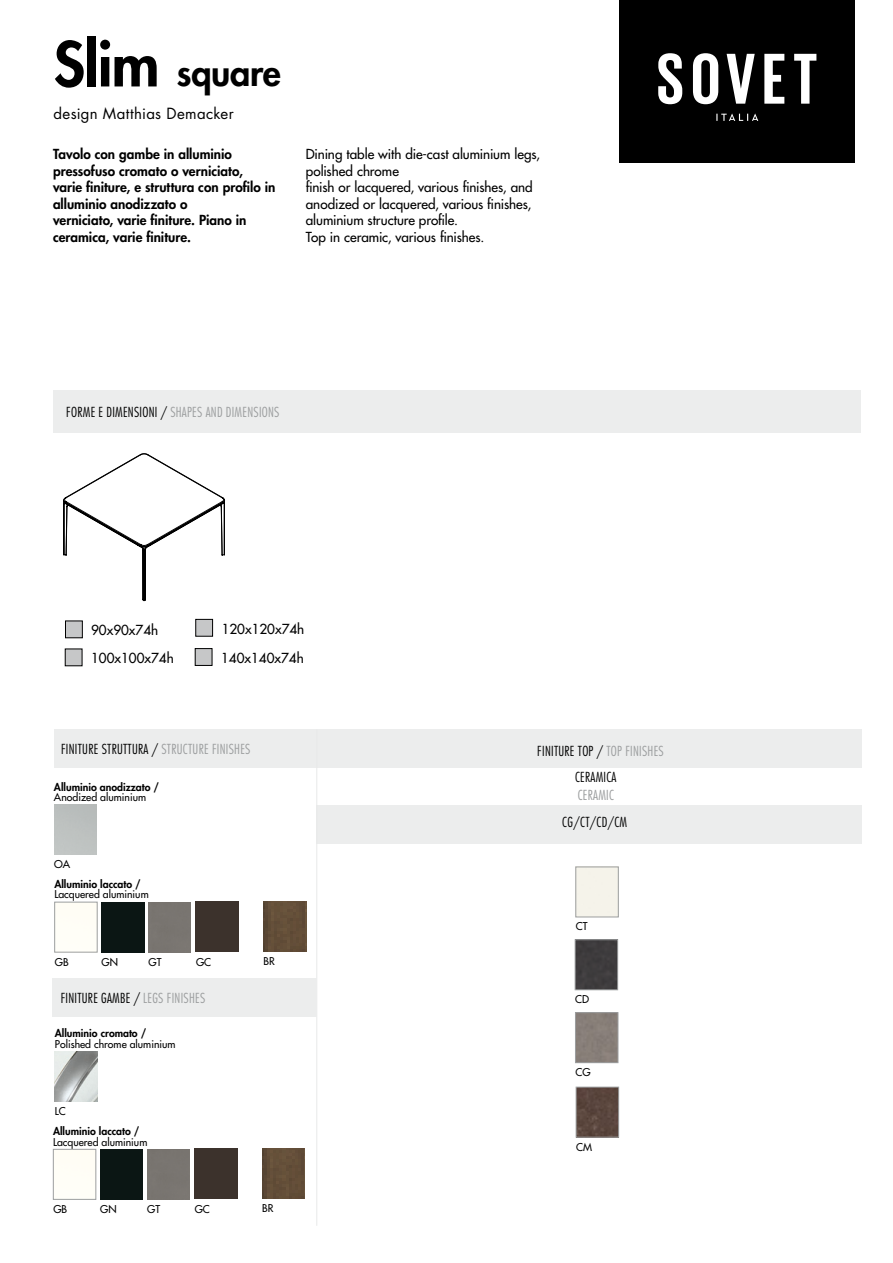
<style>
.page{position:relative;width:893px;height:1263px;background:#fff}
.page>*{position:absolute;margin:0;border:0;box-sizing:border-box;transform-origin:0 0}
.t1{font:800 36px "Futura Std";letter-spacing:-.01em;color:#000}
.t2{font:15px "Futura Std";letter-spacing:.025em;color:#000}
.t3{font:500 13.5px/16.5px "Futura Std";color:#000}
.t4{font:800 13.5px/16.5px "Futura Std";color:#000}
.t5{font:300 condensed 13.5px/26.1px "Futura Std";letter-spacing:.02em;color:#000}
.t6{font:300 condensed 13.5px "Futura Std";letter-spacing:.02em;color:#9c9e9f}
.t7{font:300 condensed 13.5px "Futura Std";letter-spacing:.02em;color:#9a9c9d}
.t8{font:500 10.5px "Futura Std";color:#000}
.t9{font:800 10.5px "Futura Std";color:#000}
.s1{font-size:60px}
.s2{color:#000}
.s3{color:#9c9e9f}
</style>
<div class="page">
<div style="left:620px;top:0;width:235px;height:163px;background:#000"></div>
<svg style="left:716px;top:114px;width:42px;height:7px"></svg>
<svg style="left:658px;top:53px;width:158px;height:51px"></svg>
<div style="left:53px;top:390px;width:808px;height:43px;background:#eceded"></div>
<div style="left:54px;top:729px;width:808px;height:38px;background:#eceded"></div>
<div style="left:316px;top:805px;width:546px;height:38px;background:#eceded"></div>
<svg style="left:63px;top:453px;width:162px;height:148px"></svg>
<div style="left:65px;top:621px;width:17px;height:17px;background:#c6c7c8"></div>
<div style="left:65px;top:621px;width:17px;height:17px;border:1px solid #000"></div>
<div style="left:65px;top:649px;width:17px;height:17px;background:#c6c7c8"></div>
<div style="left:65px;top:649px;width:17px;height:17px;border:1px solid #000"></div>
<div style="left:196px;top:619px;width:17px;height:17px;background:#c6c7c8"></div>
<div style="left:196px;top:619px;width:17px;height:17px;border:1px solid #000"></div>
<div style="left:195px;top:648px;width:17px;height:17px;background:#c6c7c8"></div>
<div style="left:195px;top:648px;width:17px;height:17px;border:1px solid #000"></div>
<hr style="left:316px;top:729px;width:1px;height:497px;background:#e8e9e9">
<div style="left:102px;top:902px;width:42px;height:50px;background:#0b1614"></div>
<div style="left:54px;top:902px;width:43px;height:50px;border:1px solid #9c9e9f"></div>
<div style="left:196px;top:901px;width:42px;height:50px;background:#3c322c"></div>
<img style="left:264px;top:901px;width:42px;height:50px">
<div style="left:52px;top:979px;width:265px;height:38px;background:#eceded"></div>
<img style="left:55px;top:1051px;width:42px;height:50px">
<div style="left:100px;top:1149px;width:43px;height:50px;background:#0b1614"></div>
<div style="left:53px;top:1149px;width:43px;height:50px;border:1px solid #9c9e9f"></div>
<div style="left:195px;top:1149px;width:42px;height:50px;background:#3c322c"></div>
<img style="left:262px;top:1149px;width:43px;height:50px">
<div style="left:575px;top:1012px;width:43px;height:51px;border:1px solid #9c9e9f"></div>
<div style="left:576px;top:867px;width:42px;height:50px;border:1px solid #9c9e9f"></div>
<div style="left:577px;top:941px;width:39px;height:47px;background:#3e3c3d"></div>
<div style="left:575px;top:939px;width:43px;height:51px;border:1px solid #9c9e9f"></div>
<img style="left:578px;top:1089px;width:39px;height:46px">
<div style="left:576px;top:1087px;width:43px;height:50px;border:1px solid #9c9e9f"></div>
<h1 class="t1" style="left:53px;top:50px;width:229px"><span class="s1">Slim</span> square</h1>
<p class="t2" style="left:53px;top:104px;width:182px">design Matthias Demacker</p>
<p class="t4" style="left:53px;top:146px;width:224px">Tavolo con gambe in alluminio pressofuso cromato o verniciato, varie finiture, e struttura con profilo in alluminio anodizzato o<br>verniciato, varie finiture. Piano in ceramica, varie finiture.</p>
<p class="t3" style="left:306px;top:146px;width:236px">Dining table with die-cast aluminium legs, polished chrome<br>finish or lacquered, various finishes, and anodized or lacquered, various finishes, aluminium structure profile.<br>Top in ceramic, various finishes.</p>
<p class="t6" style="left:66px;top:404px;width:215px"><span class="s2">FORME E DIMENSIONI /</span> SHAPES AND DIMENSIONS</p>
<p class="t3" style="left:91px;top:616px;width:84px;line-height:28.2px">90x90x74h<br>100x100x74h</p>
<p class="t3" style="left:221px;top:614px;width:85px;line-height:29.7px">120x120x74h<br>140x140x74h</p>
<p class="t5" style="left:61px;top:736px;width:191px">FINITURE STRUTTURA / <span class="s3">STRUCTURE FINISHES</span></p>
<p class="t9" style="left:54px;top:780px;width:107px">Alluminio anodizzato /</p>
<p class="t8" style="left:54px;top:791px;width:94px">Anodized aluminium</p>
<p class="t8" style="left:54px;top:858px;width:18px">OA</p>
<p class="t9" style="left:54px;top:877px;width:88px">Alluminio laccato /</p>
<p class="t8" style="left:54px;top:888px;width:96px">Lacquered aluminium</p>
<p class="t8" style="left:55px;top:955px;width:15px">GB</p>
<p class="t8" style="left:102px;top:955px;width:18px">GN</p>
<p class="t8" style="left:149px;top:955px;width:14px">GT</p>
<p class="t8" style="left:196px;top:955px;width:17px">GC</p>
<p class="t8" style="left:263px;top:954px;width:13px">BR</p>
<p class="t5" style="left:61px;top:985px;width:146px">FINITURE GAMBE / <span class="s3">LEGS FINISHES</span></p>
<p class="t9" style="left:55px;top:1026px;width:93px">Alluminio cromato /</p>
<p class="t8" style="left:55px;top:1037px;width:122px">Polished chrome aluminium</p>
<p class="t8" style="left:55px;top:1104px;width:12px">LC</p>
<p class="t9" style="left:53px;top:1124px;width:88px">Alluminio laccato /</p>
<p class="t8" style="left:53px;top:1135px;width:96px">Lacquered aluminium</p>
<p class="t8" style="left:53px;top:1202px;width:15px">GB</p>
<p class="t8" style="left:100px;top:1202px;width:18px">GN</p>
<p class="t8" style="left:147px;top:1202px;width:14px">GT</p>
<p class="t8" style="left:195px;top:1203px;width:17px">GC</p>
<p class="t8" style="left:262px;top:1202px;width:13px">BR</p>
<p class="t5" style="left:575px;top:738px;width:90px;text-indent:-38px">FINITURE TOP / <span class="s3">TOP FINISHES<br></span>CERAMICA</p>
<p class="t7" style="left:578px;top:787px;width:38px">CERAMIC</p>
<p class="t5" style="left:562px;top:809px;width:66px">CG/CT/CD/CM</p>
<p class="t8" style="left:576px;top:920px;width:13px">CT</p>
<p class="t8" style="left:575px;top:993px;width:15px">CD</p>
<p class="t8" style="left:576px;top:1065px;width:17px">CG</p>
<p class="t8" style="left:576px;top:1140px;width:17px">CM</p>
</div>
